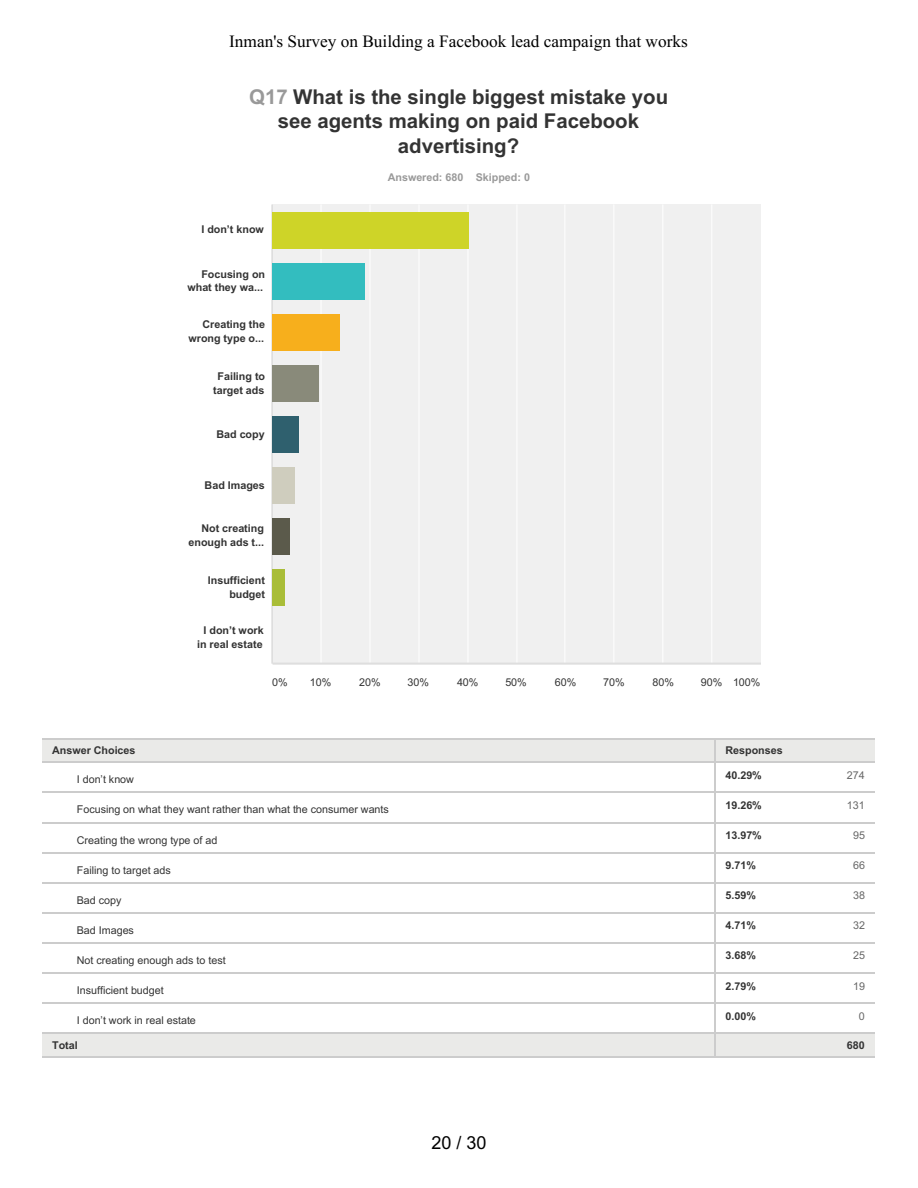
<style>
.page{position:relative;width:918px;height:1188px;background:#fff}
.page>*{position:absolute;margin:0;border:0;box-sizing:border-box;transform-origin:0 0}
.t1{font:700 20.4px/24.8px "Arial";letter-spacing:.005em;color:#333;text-align:center}
.t2{font:18px "Arial";color:#000}
.t3{font:17.25px "Times New Roman";letter-spacing:.005em;color:#000}
.t4{font:700 10.8px/14px "Arial";letter-spacing:.005em;color:#333;text-align:right}
.t5{font:10.8px "Arial";letter-spacing:.005em;color:#333}
.t6{font:700 10.8px "Arial";letter-spacing:.005em;color:#999}
.t7{font:10.8px "Arial";letter-spacing:.005em;color:#666}
.s1{color:#999}
</style>
<div class="page">
<div style="left:42px;top:738px;width:673px;height:24px;background:#eaeae8"></div>
<div style="left:715px;top:738px;width:160px;height:24px;background:#eaeae8"></div>
<div style="left:42px;top:1033px;width:673px;height:23px;background:#eaeae8"></div>
<div style="left:715px;top:1033px;width:160px;height:23px;background:#eaeae8"></div>
<hr style="left:42px;top:738px;width:674px;height:1px;background:#ccc">
<hr style="left:715px;top:738px;width:160px;height:1px;background:#ccc">
<hr style="left:42px;top:762px;width:674px;height:1px;background:#ccc">
<hr style="left:715px;top:762px;width:160px;height:1px;background:#ccc">
<hr style="left:42px;top:1056px;width:674px;height:1px;background:#ccc">
<hr style="left:715px;top:1056px;width:160px;height:1px;background:#ccc">
<svg style="left:715px;top:739px;width:1px;height:23px"></svg>
<hr style="left:715px;top:762px;width:1px;height:31px;background:#ccc">
<hr style="left:42px;top:792px;width:674px;height:1px;background:#ccc">
<hr style="left:715px;top:792px;width:160px;height:1px;background:#ccc">
<hr style="left:715px;top:792px;width:1px;height:31px;background:#ccc">
<hr style="left:42px;top:822px;width:674px;height:1px;background:#ccc">
<hr style="left:715px;top:822px;width:160px;height:1px;background:#ccc">
<hr style="left:715px;top:822px;width:1px;height:31px;background:#ccc">
<hr style="left:42px;top:852px;width:674px;height:1px;background:#ccc">
<hr style="left:715px;top:852px;width:160px;height:1px;background:#ccc">
<hr style="left:715px;top:852px;width:1px;height:31px;background:#ccc">
<hr style="left:42px;top:882px;width:674px;height:1px;background:#ccc">
<hr style="left:715px;top:882px;width:160px;height:1px;background:#ccc">
<hr style="left:715px;top:882px;width:1px;height:31px;background:#ccc">
<hr style="left:42px;top:912px;width:674px;height:1px;background:#ccc">
<hr style="left:715px;top:912px;width:160px;height:1px;background:#ccc">
<hr style="left:715px;top:912px;width:1px;height:31px;background:#ccc">
<hr style="left:42px;top:942px;width:674px;height:1px;background:#ccc">
<hr style="left:715px;top:942px;width:160px;height:1px;background:#ccc">
<hr style="left:715px;top:942px;width:1px;height:31px;background:#ccc">
<hr style="left:42px;top:972px;width:674px;height:1px;background:#ccc">
<hr style="left:715px;top:972px;width:160px;height:1px;background:#ccc">
<hr style="left:715px;top:972px;width:1px;height:32px;background:#ccc">
<hr style="left:42px;top:1002px;width:674px;height:2px;background:#ccc">
<hr style="left:715px;top:1002px;width:160px;height:2px;background:#ccc">
<hr style="left:715px;top:1002px;width:1px;height:32px;background:#ccc">
<hr style="left:42px;top:1033px;width:674px;height:1px;background:#ccc">
<hr style="left:715px;top:1033px;width:160px;height:1px;background:#ccc">
<svg style="left:715px;top:1034px;width:1px;height:22px"></svg>
<div style="left:273px;top:204px;width:488px;height:460px;background:#f0f0f0"></div>
<hr style="left:321px;top:204px;width:1px;height:460px;background:#fff">
<hr style="left:370px;top:204px;width:1px;height:460px;background:#fff">
<hr style="left:418px;top:204px;width:1px;height:460px;background:#fff">
<hr style="left:467px;top:204px;width:1px;height:460px;background:#fff">
<hr style="left:516px;top:204px;width:1px;height:460px;background:#fff">
<hr style="left:564px;top:204px;width:1px;height:460px;background:#fff">
<hr style="left:613px;top:204px;width:1px;height:460px;background:#fff">
<hr style="left:662px;top:204px;width:1px;height:460px;background:#fff">
<hr style="left:711px;top:204px;width:1px;height:460px;background:#fff">
<hr style="left:272px;top:204px;width:1px;height:460px;background:#ccc">
<hr style="left:273px;top:663px;width:488px;height:2px;background:#dedede">
<div style="left:273px;top:212px;width:195px;height:36px;background:#ced428"></div>
<div style="left:273px;top:263px;width:92px;height:36px;background:#33bdbf"></div>
<div style="left:273px;top:314px;width:67px;height:36px;background:#f7af1c"></div>
<div style="left:273px;top:365px;width:45px;height:36px;background:#898a7a"></div>
<div style="left:273px;top:416px;width:26px;height:36px;background:#2f606e"></div>
<div style="left:273px;top:467px;width:22px;height:36px;background:#cfcdbe"></div>
<div style="left:273px;top:518px;width:17px;height:36px;background:#5b5a4b"></div>
<div style="left:273px;top:569px;width:12px;height:36px;background:#a9bd38"></div>
<h3 class="t3" style="left:229px;top:32px;width:460px">Inman's Survey on Building a Facebook lead campaign that works</h3>
<h1 class="t1" style="left:249px;top:84px;width:420px"><span class="s1">Q17</span> What is the single biggest mistake you see agents making on paid Facebook advertising?</h1>
<p class="t6" style="left:388px;top:171px;width:144px">Answered: 680 Skipped: 0</p>
<p class="t4" style="left:201px;top:223px;width:64px">I don’t know</p>
<p class="t4" style="left:187px;top:267px;width:79px">Focusing on what they wa...</p>
<p class="t4" style="left:189px;top:317px;width:78px">Creating the wrong type o...</p>
<p class="t4" style="left:213px;top:369px;width:53px;text-align:center">Failing to target ads</p>
<p class="t4" style="left:216px;top:427px;width:50px">Bad copy</p>
<p class="t4" style="left:205px;top:478px;width:62px">Bad Images</p>
<p class="t4" style="left:189px;top:521px;width:77px">Not creating enough ads t...</p>
<p class="t4" style="left:208px;top:573px;width:59px">Insufficient budget</p>
<p class="t4" style="left:197px;top:623px;width:68px;text-align:center">I don’t work in real estate</p>
<p class="t5" style="left:272px;top:676px;width:17px">0%</p>
<p class="t5" style="left:310px;top:676px;width:23px">10%</p>
<p class="t5" style="left:359px;top:676px;width:23px">20%</p>
<p class="t5" style="left:408px;top:676px;width:23px">30%</p>
<p class="t5" style="left:457px;top:676px;width:23px">40%</p>
<p class="t5" style="left:505px;top:676px;width:23px">50%</p>
<p class="t5" style="left:555px;top:676px;width:23px">60%</p>
<p class="t5" style="left:603px;top:676px;width:23px">70%</p>
<p class="t5" style="left:652px;top:676px;width:23px">80%</p>
<p class="t5" style="left:701px;top:676px;width:61px">90% 100%</p>
<p class="t4" style="left:52px;top:744px;width:85px">Answer Choices</p>
<p class="t4" style="left:726px;top:744px;width:59px">Responses</p>
<p class="t5" style="left:77px;top:774px;width:59px">I don’t know</p>
<p class="t5" style="left:77px;top:804px;width:314px">Focusing on what they want rather than what the consumer wants</p>
<p class="t5" style="left:77px;top:834px;width:142px">Creating the wrong type of ad</p>
<p class="t5" style="left:77px;top:864px;width:96px">Failing to target ads</p>
<p class="t5" style="left:77px;top:894px;width:46px">Bad copy</p>
<p class="t5" style="left:77px;top:924px;width:59px">Bad Images</p>
<p class="t5" style="left:77px;top:954px;width:150px">Not creating enough ads to test</p>
<p class="t5" style="left:77px;top:984px;width:88px">Insufficient budget</p>
<p class="t5" style="left:77px;top:1014px;width:121px">I don’t work in real estate</p>
<p class="t4" style="left:726px;top:768px;width:38px">40.29%</p>
<p class="t7" style="left:847px;top:769px;width:19px">274</p>
<p class="t4" style="left:726px;top:798px;width:38px">19.26%</p>
<p class="t7" style="left:847px;top:799px;width:19px">131</p>
<p class="t4" style="left:726px;top:828px;width:38px">13.97%</p>
<p class="t7" style="left:853px;top:829px;width:13px">95</p>
<p class="t4" style="left:726px;top:859px;width:32px">9.71%</p>
<p class="t7" style="left:853px;top:860px;width:13px">66</p>
<p class="t4" style="left:726px;top:889px;width:32px">5.59%</p>
<p class="t7" style="left:853px;top:890px;width:13px">38</p>
<p class="t4" style="left:726px;top:919px;width:32px">4.71%</p>
<p class="t7" style="left:853px;top:920px;width:13px">32</p>
<p class="t4" style="left:726px;top:949px;width:32px">3.68%</p>
<p class="t7" style="left:853px;top:950px;width:13px">25</p>
<p class="t4" style="left:726px;top:979px;width:32px">2.79%</p>
<p class="t7" style="left:853px;top:980px;width:13px">19</p>
<p class="t4" style="left:726px;top:1009px;width:32px">0.00%</p>
<p class="t7" style="left:859px;top:1010px;width:7px">0</p>
<p class="t4" style="left:52px;top:1038px;width:27px">Total</p>
<p class="t4" style="left:847px;top:1038px;width:19px">680</p>
<h2 class="t2" style="left:431px;top:1133px;width:56px">20 / 30</h2>
</div>
